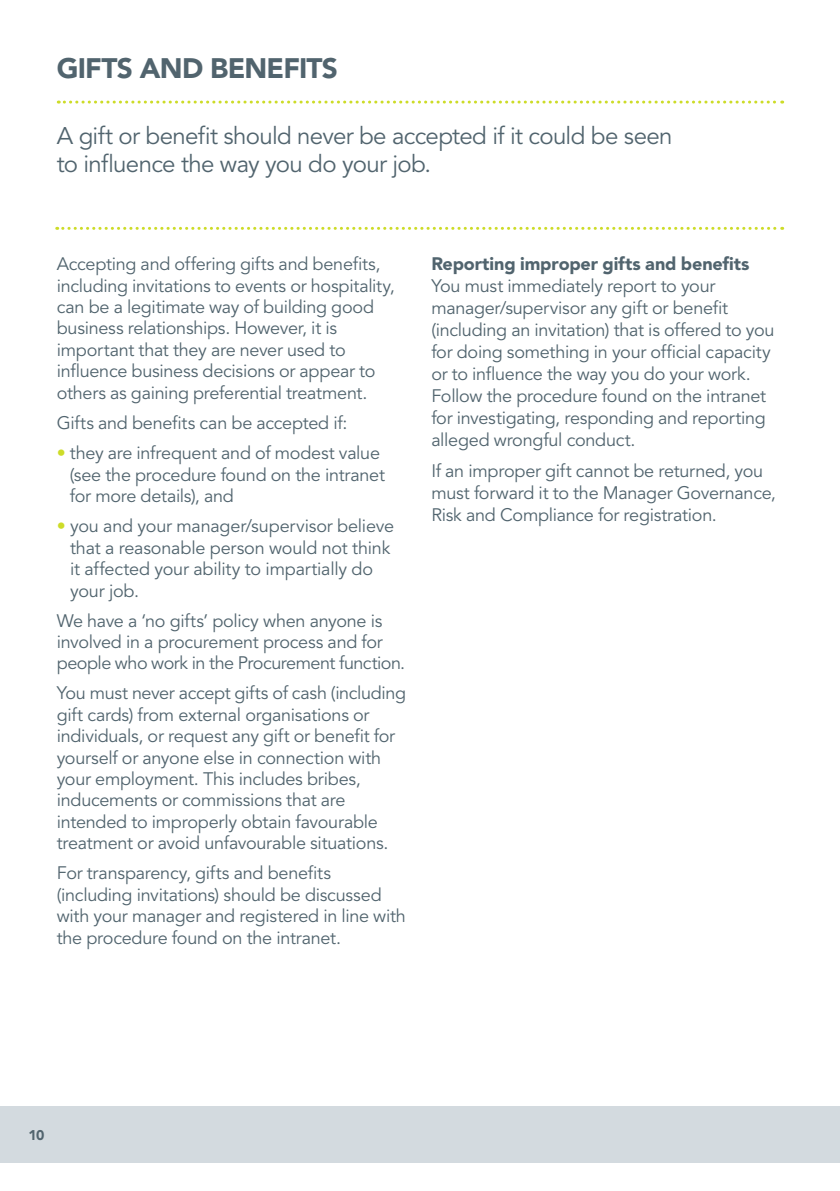
<style>
.page{position:relative;width:840px;height:1191px;background:#fff}
.page>*{position:absolute;margin:0;border:0;box-sizing:border-box;transform-origin:0 0}
.t1{font:900 28px "Avenir LT Std";letter-spacing:-.025em;color:#51646e}
.t2{font:24px/28px "Avenir LT Std";letter-spacing:-.03em;color:#51646e}
.t3{font:18px/21.4px "Avenir LT Std";letter-spacing:-.015em;color:#51646e}
.t4{font:900 18px "Avenir LT Std";letter-spacing:-.01em;color:#51646e}
.t5{font:900 14px "Avenir LT Std";color:#51646e}
.s1{color:#cddc28}
</style>
<div class="page">
<div style="left:0;top:1106px;width:839px;height:56px;background:#d3dadf"></div>
<svg style="left:58px;top:101px;width:724px;height:3px"></svg>
<svg style="left:57px;top:227px;width:725px;height:3px"></svg>
<h1 class="t1" style="left:57px;top:51px;width:282px">GIFTS AND BENEFITS</h1>
<h2 class="t2" style="left:57px;top:122px;width:617px">A gift or benefit should never be accepted if it could be seen to influence the way you do your job.</h2>
<p class="t3" style="left:57px;top:254px;width:339px">Accepting and offering gifts and benefits, including invitations to events or hospitality, can be a legitimate way of building good business relationships. However, it is important that they are never used to influence business decisions or appear to others as gaining preferential treatment.</p>
<p class="t3" style="left:57px;top:412px;width:292px">Gifts and benefits can be accepted if:</p>
<p class="t3" style="left:70px;top:443px;width:316px;text-indent:-13px"><span class="s1">•</span> they are infrequent and of modest value (see the procedure found on the intranet for more details), and</p>
<p class="t3" style="left:70px;top:516px;width:325px;text-indent:-13px"><span class="s1">•</span> you and your manager/supervisor believe that a reasonable person would not think it affected your ability to impartially do your job.</p>
<p class="t3" style="left:57px;top:610px;width:350px">We have a ‘no gifts’ policy when anyone is involved in a procurement process and for people who work in the Procurement function.</p>
<p class="t3" style="left:57px;top:683px;width:350px">You must never accept gifts of cash (including gift cards) from external organisations or individuals, or request any gift or benefit for yourself or anyone else in connection with your employment. This includes bribes, inducements or commissions that are intended to improperly obtain favourable treatment or avoid unfavourable situations.</p>
<p class="t3" style="left:57px;top:862px;width:350px">For transparency, gifts and benefits (including invitations) should be discussed with your manager and registered in line with the procedure found on the intranet.</p>
<p class="t4" style="left:431px;top:253px;width:319px">Reporting improper gifts and benefits</p>
<p class="t3" style="left:431px;top:275px;width:344px;line-height:22px">You must immediately report to your manager/supervisor any gift or benefit (including an invitation) that is offered to you for doing something in your official capacity or to influence the way you do your work.<br>Follow the procedure found on the intranet for investigating, responding and reporting alleged wrongful conduct.</p>
<p class="t3" style="left:431px;top:460px;width:346px;line-height:22px">If an improper gift cannot be returned, you must forward it to the Manager Governance,<br>Risk and Compliance for registration.</p>
<p class="t5" style="left:28px;top:1126px;width:17px">10</p>
</div>
